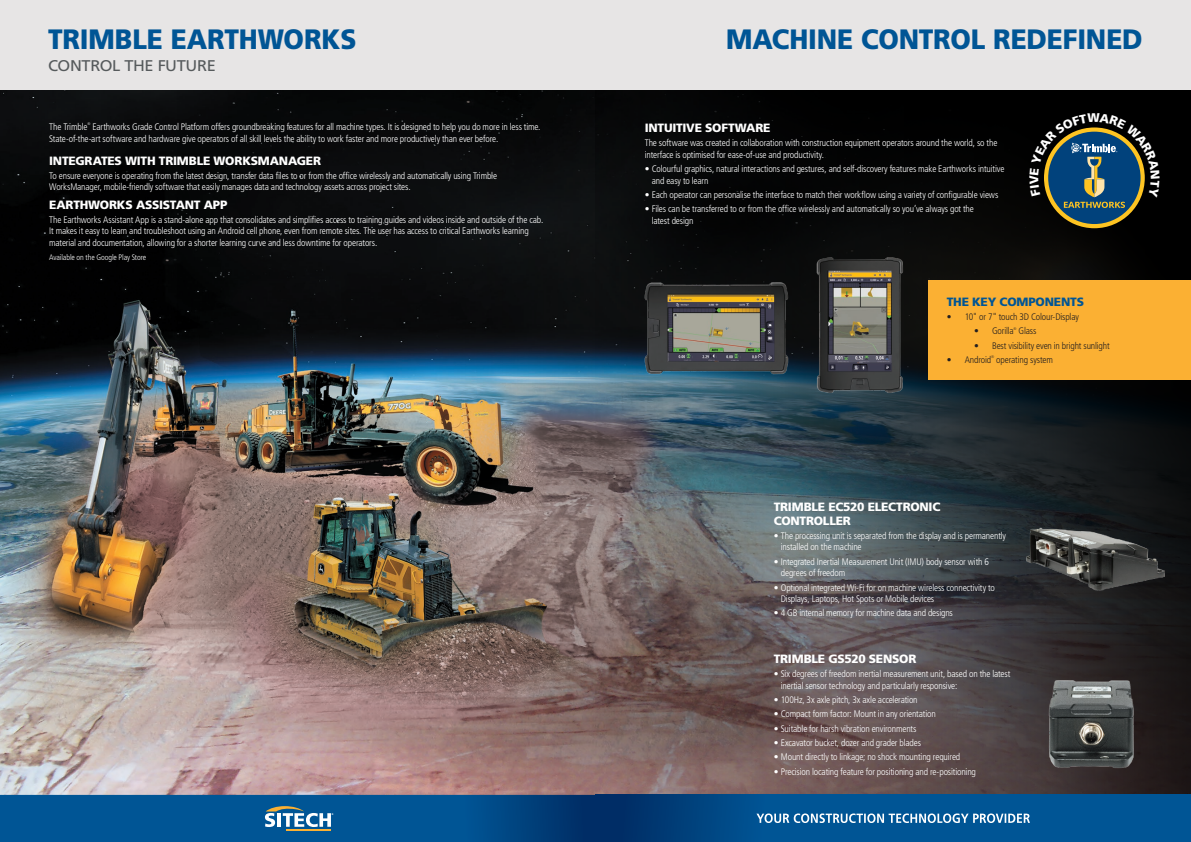
<style>
.page{position:relative;width:1191px;height:842px;background:#fff}
.page>*{position:absolute;margin:0;border:0;box-sizing:border-box;transform-origin:0 0}
.t1{font:900 28px "Frutiger LT Std";letter-spacing:-.005em;color:#005595;scale:.94 1}
.t2{font:15.5px "Frutiger LT Std";letter-spacing:-.02em;color:#565a5c;scale:1.06 1}
.t3{font:900 12px/14px "Frutiger LT Std";letter-spacing:-.02em;color:#fff}
.t4{font:900 12px "Frutiger LT Std";letter-spacing:-.015em;color:#005595}
.t5{font:300 condensed 9.5px/11.5px "Frutiger LT Std";letter-spacing:-.015em;color:#fff}
.t6{font:300 condensed 9.5px "Frutiger LT Std";letter-spacing:-.015em;color:#231f20}
.t7{font:300 condensed 8px "Frutiger LT Std";letter-spacing:-.01em;color:#fff}
.t8{font:300 condensed 3.8px "Frutiger LT Std";color:#231f20}
.t9{font:300 condensed 3.8px "Frutiger LT Std";color:#fff}
</style>
<div class="page">
<img style="left:0;top:90px;width:177px;height:705px">
<img style="left:177px;top:90px;width:1014px;height:705px">
<img style="left:808px;top:255px;width:125px;height:144px">
<img style="left:632px;top:276px;width:166px;height:108px">
<div style="left:928px;top:280px;width:263px;height:100px;background:#fbb033"></div>
<img style="left:1044px;top:648px;width:101px;height:128px">
<img style="left:1026px;top:511px;width:138px;height:96px">
<div style="left:1044px;top:127px;width:100px;height:101px;background:#fec422;border-radius:50%"></div>
<div style="left:1048px;top:132px;width:92px;height:92px;background:#01427c;border-radius:50%"></div>
<div style="left:0;top:0;width:595px;height:90px;background:#e7e5e5"></div>
<div style="left:595px;top:0;width:596px;height:90px;background:#e7e5e5"></div>
<svg style="left:0;top:795px;width:595px;height:47px;background:#00508e"></svg>
<svg style="left:595px;top:795px;width:596px;height:47px;background:#004d8c"></svg>
<hr style="left:286px;top:829px;width:45px;height:1px;background:#fbb033">
<svg style="left:265px;top:806px;width:68px;height:21px"></svg>
<svg style="left:756px;top:813px;width:274px;height:10px"></svg>
<svg style="left:1029px;top:113px;width:130px;height:95px"></svg>
<h1 class="t1" style="left:48px;top:22px;width:329px">TRIMBLE EARTHWORKS</h1>
<h2 class="t2" style="left:48px;top:56px;width:160px">CONTROL THE FUTURE</h2>
<h1 class="t1" style="left:726px;top:22px;width:444px">MACHINE CONTROL REDEFINED</h1>
<p class="t5" style="left:49px;top:121px;width:40px">The Trimble</p>
<p class="t9" style="left:87px;top:122px;width:5px">®</p>
<p class="t5" style="left:49px;top:121px;width:493px;line-height:12px;text-indent:43px">Earthworks Grade Control Platform offers groundbreaking features for all machine types. It is designed to help you do more in less time.<br>State-of-the-art software and hardware give operators of all skill levels the ability to work faster and more productively than ever before.</p>
<p class="t3" style="left:49px;top:153px;width:273px">INTEGRATES WITH TRIMBLE WORKSMANAGER</p>
<p class="t5" style="left:49px;top:170px;width:449px">To ensure everyone is operating from the latest design, transfer data files to or from the office wirelessly and automatically using Trimble<br>WorksManager, mobile-friendly software that easily manages data and technology assets across project sites.</p>
<p class="t3" style="left:49px;top:197px;width:180px">EARTHWORKS ASSISTANT APP</p>
<p class="t5" style="left:49px;top:214px;width:495px">The Earthworks Assistant App is a stand-alone app that consolidates and simplifies access to training guides and videos inside and outside of the cab.<br>It makes it easy to learn and troubleshoot using an Android cell phone, even from remote sites. The user has access to critical Earthworks learning material and documentation, allowing for a shorter learning curve and less downtime for operators.</p>
<p class="t7" style="left:49px;top:253px;width:99px">Available on the Google Play Store</p>
<p class="t3" style="left:644px;top:121px;width:127px">INTUITIVE SOFTWARE</p>
<p class="t5" style="left:644px;top:137px;width:354px">The software was created in collaboration with construction equipment operators around the world, so the interface is optimised for ease-of-use and productivity.</p>
<p class="t5" style="left:652px;top:163px;width:354px;text-indent:-7px">• Colourful graphics, natural interactions and gestures, and self-discovery features make Earthworks intuitive and easy to learn</p>
<p class="t5" style="left:644px;top:189px;width:355px">• Each operator can personalise the interface to match their workflow using a variety of configurable views</p>
<p class="t5" style="left:652px;top:203px;width:324px;text-indent:-7px">• Files can be transferred to or from the office wirelessly and automatically so you’ve always got the latest design</p>
<p class="t4" style="left:946px;top:294px;width:139px">THE KEY COMPONENTS</p>
<p class="t6" style="left:946px;top:311px;width:134px">• 10" or 7" touch 3D Colour-Display</p>
<p class="t6" style="left:974px;top:326px;width:41px">• Gorilla</p>
<p class="t8" style="left:1013px;top:326px;width:5px">®</p>
<p class="t6" style="left:1018px;top:326px;width:19px">Glass</p>
<p class="t6" style="left:974px;top:340px;width:137px">• Best visibility even in bright sunlight</p>
<p class="t6" style="left:946px;top:354px;width:46px">• Android</p>
<p class="t8" style="left:991px;top:355px;width:5px">®</p>
<p class="t6" style="left:996px;top:354px;width:58px">operating system</p>
<p class="t3" style="left:773px;top:499px;width:168px">TRIMBLE EC520 ELECTRONIC<br>CONTROLLER</p>
<p class="t5" style="left:781px;top:530px;width:227px;text-indent:-7px">• The processing unit is separated from the display and is permanently installed on the machine</p>
<p class="t5" style="left:781px;top:556px;width:210px;text-indent:-7px">• Integrated Inertial Measurement Unit (IMU) body sensor with 6 degrees of freedom</p>
<p class="t5" style="left:781px;top:582px;width:216px;text-indent:-7px">• Optional integrated Wi-Fi for on machine wireless connectivity to<br>Displays, Laptops, Hot Spots or Mobile devices</p>
<p class="t5" style="left:773px;top:607px;width:181px">• 4 GB internal memory for machine data and designs</p>
<p class="t3" style="left:773px;top:651px;width:144px">TRIMBLE GS520 SENSOR</p>
<p class="t5" style="left:781px;top:668px;width:231px;text-indent:-7px">• Six degrees of freedom inertial measurement unit, based on the latest inertial sensor technology and particularly responsive:</p>
<p class="t5" style="left:773px;top:694px;width:145px">• 100Hz, 3x axle pitch, 3x axle acceleration</p>
<p class="t5" style="left:773px;top:708px;width:164px">• Compact form factor: Mount in any orientation</p>
<p class="t5" style="left:773px;top:723px;width:144px">• Suitable for harsh vibration environments</p>
<p class="t5" style="left:773px;top:737px;width:149px">• Excavator bucket, dozer and grader blades</p>
<p class="t5" style="left:773px;top:751px;width:188px">• Mount directly to linkage; no shock mounting required</p>
<p class="t5" style="left:773px;top:766px;width:204px">• Precision locating feature for positioning and re-positioning</p>
</div>
